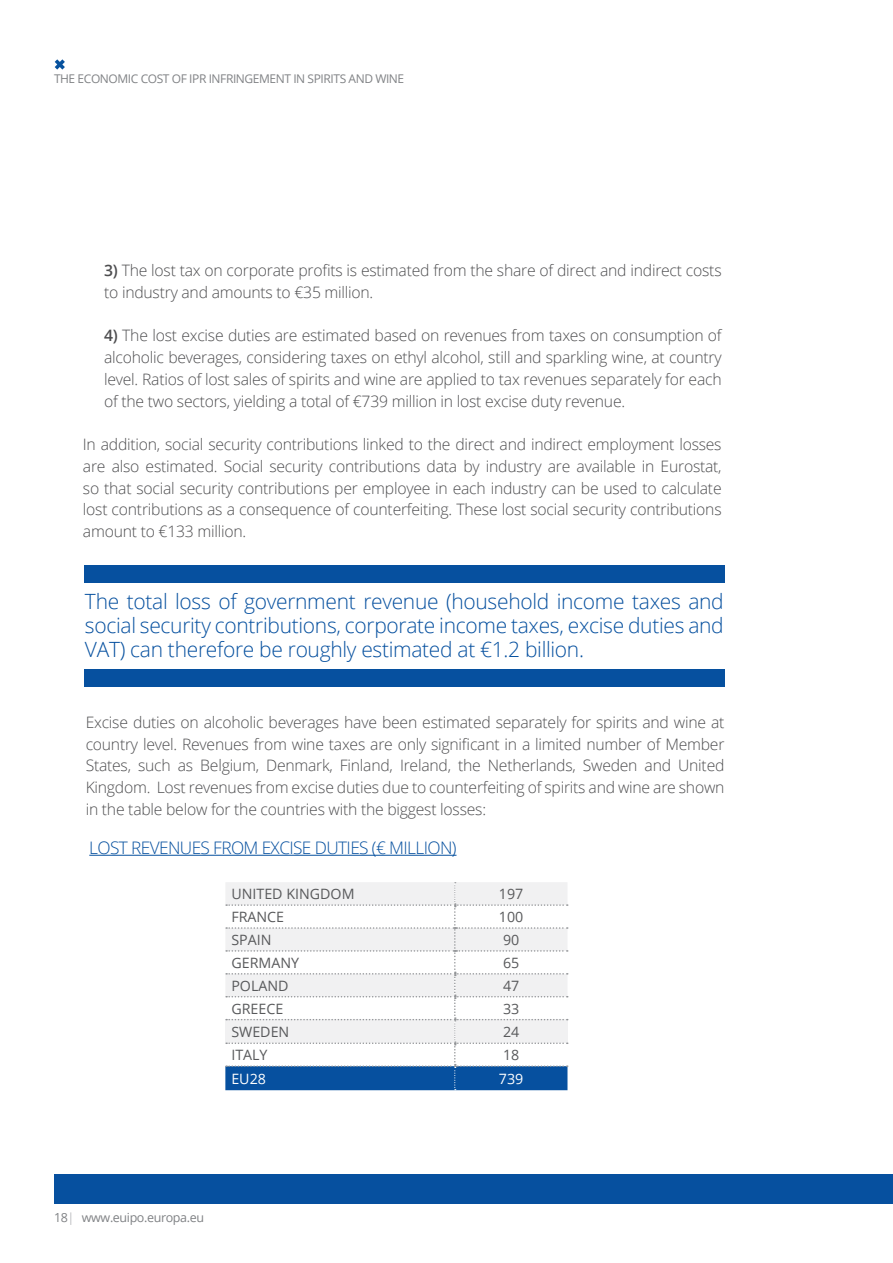
<style>
.page{position:relative;width:893px;height:1263px;background:#fff}
.page>*{position:absolute;margin:0;border:0;box-sizing:border-box;transform-origin:0 0}
.t1{font:300 21px/24px "Open Sans";letter-spacing:-.015em;color:#06509f;text-align:justify}
.t2{font:300 17.25px "Open Sans";letter-spacing:-.035em;color:#06509f}
.t3{font:300 15.75px/21.8px "Open Sans";letter-spacing:-.015em;color:#4d4d4f;text-align:justify}
.t4{font:14.25px "Open Sans";color:#58595b}
.t5{font:14.25px "Open Sans";color:#fff}
.t6{font:12.45px "Open Sans";letter-spacing:-.03em;color:#808285}
.t7{font:12px "Open Sans";letter-spacing:-.035em;color:#808285}
.s1{font-weight:600}
.s2{color:#bcbec0}
</style>
<div class="page">
<div style="left:54px;top:1175px;width:839px;height:29px;background:#06509f"></div>
<svg style="left:55px;top:59px;width:10px;height:11px"></svg>
<div style="left:84px;top:566px;width:641px;height:17px;background:#06509f"></div>
<div style="left:84px;top:670px;width:641px;height:17px;background:#06509f"></div>
<svg style="left:225px;top:882px;width:343px;height:208px"></svg>
<hr style="left:89px;top:855px;width:367px;height:1px;background:#06509f">
<p class="t7" style="left:54px;top:71px;width:352px">THE ECONOMIC COST OF IPR INFRINGEMENT IN SPIRITS AND WINE</p>
<p class="t3" style="left:104px;top:259px;width:619px"><span class="s1">3)</span> The lost tax on corporate profits is estimated from the share of direct and indirect costs to industry and amounts to €35 million.</p>
<p class="t3" style="left:104px;top:324px;width:619px"><span class="s1">4)</span> The lost excise duties are estimated based on revenues from taxes on consumption of alcoholic beverages, considering taxes on ethyl alcohol, still and sparkling wine, at country level. Ratios of lost sales of spirits and wine are applied to tax revenues separately for each of the two sectors, yielding a total of €739 million in lost excise duty revenue.</p>
<p class="t3" style="left:83px;top:433px;width:640px">In addition, social security contributions linked to the direct and indirect employment losses are also estimated. Social security contributions data by industry are available in Eurostat, so that social security contributions per employee in each industry can be used to calculate lost contributions as a consequence of counterfeiting. These lost social security contributions amount to €133 million.</p>
<h1 class="t1" style="left:85px;top:588px;width:640px">The total loss of government revenue (household income taxes and social security contributions, corporate income taxes, excise duties and VAT) can therefore be roughly estimated at €1.2 billion.</h1>
<p class="t3" style="left:86px;top:711px;width:640px">Excise duties on alcoholic beverages have been estimated separately for spirits and wine at country level. Revenues from wine taxes are only significant in a limited number of Member States, such as Belgium, Denmark, Finland, Ireland, the Netherlands, Sweden and United Kingdom. Lost revenues from excise duties due to counterfeiting of spirits and wine are shown in the table below for the countries with the biggest losses:</p>
<p class="t2" style="left:89px;top:836px;width:369px">LOST REVENUES FROM EXCISE DUTIES (€ MILLION)</p>
<p class="t4" style="left:231px;top:884px;width:125px">UNITED KINGDOM</p>
<p class="t4" style="left:499px;top:884px;width:26px">197</p>
<p class="t4" style="left:231px;top:907px;width:54px">FRANCE</p>
<p class="t4" style="left:499px;top:907px;width:26px">100</p>
<p class="t4" style="left:231px;top:930px;width:42px">SPAIN</p>
<p class="t4" style="left:503px;top:930px;width:18px">90</p>
<p class="t4" style="left:231px;top:953px;width:69px">GERMANY</p>
<p class="t4" style="left:503px;top:953px;width:18px">65</p>
<p class="t4" style="left:231px;top:976px;width:59px">POLAND</p>
<p class="t4" style="left:503px;top:976px;width:18px">47</p>
<p class="t4" style="left:231px;top:999px;width:53px">GREECE</p>
<p class="t4" style="left:503px;top:999px;width:18px">33</p>
<p class="t4" style="left:231px;top:1022px;width:59px">SWEDEN</p>
<p class="t4" style="left:503px;top:1022px;width:18px">24</p>
<p class="t4" style="left:231px;top:1045px;width:38px">ITALY</p>
<p class="t4" style="left:503px;top:1045px;width:18px">18</p>
<p class="t5" style="left:231px;top:1069px;width:36px">EU28</p>
<p class="t5" style="left:499px;top:1069px;width:26px">739</p>
<p class="t6" style="left:54px;top:1209px;width:152px">18<span class="s2">|</span> www.euipo.europa.eu</p>
</div>
